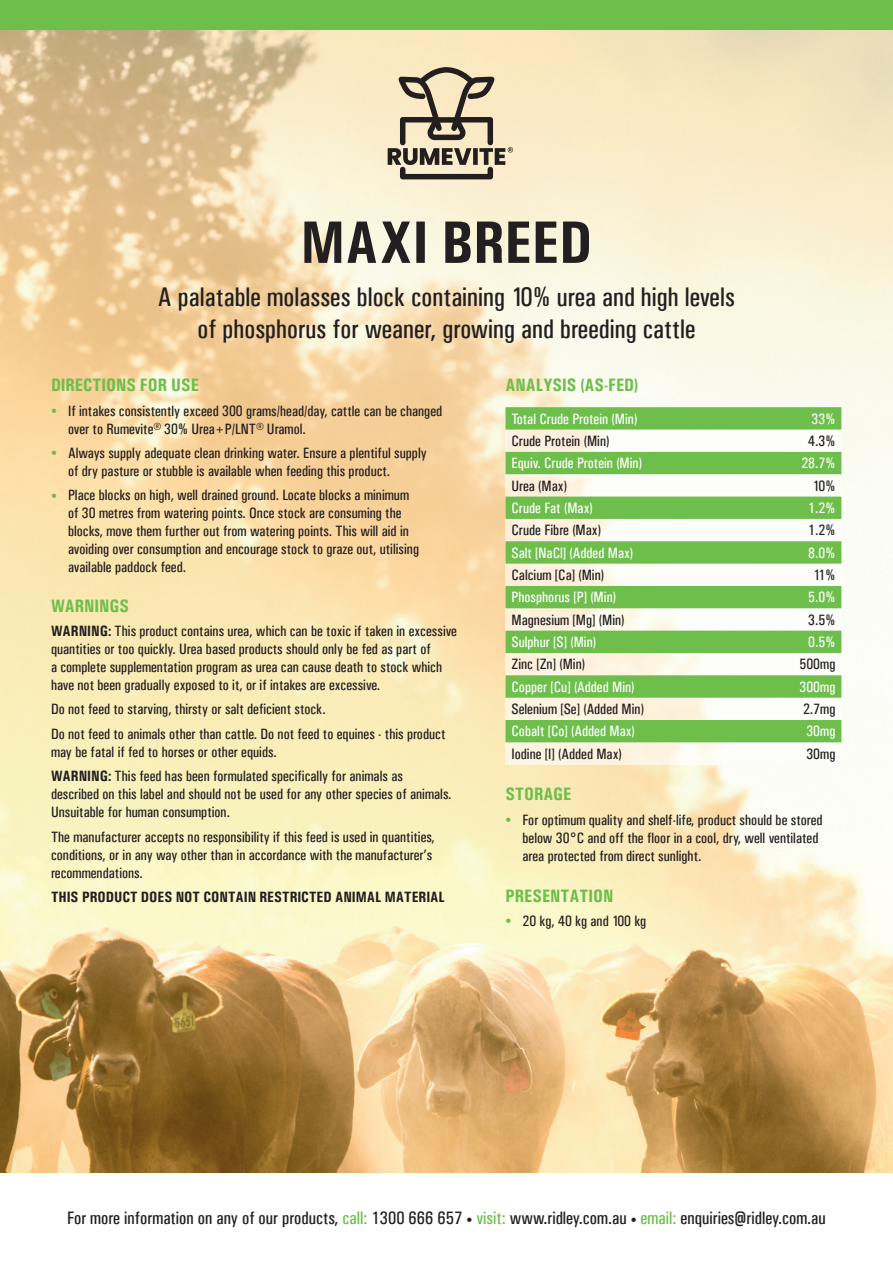
<style>
.page{position:relative;width:893px;height:1263px;background:#fff}
.page>*{position:absolute;margin:0;border:0;box-sizing:border-box;transform-origin:0 0}
.t1{font:700 60px "Univers Condensed";color:#231f20}
.t2{font:27px/32.4px "Univers Condensed";color:#231f20;text-align:center}
.t3{font:18px "Univers Condensed";color:#231f20}
.t4{font:700 18px "Univers Condensed";color:#6dbe4b}
.t5{font:15px/18px "Univers Condensed";color:#231f20}
.t6{font:15px "Univers Condensed";color:#fff}
.t7{font:700 15px "Univers Condensed";color:#231f20}
.s1{font-size:12px;color:#6dbe4b}
.s2{font-weight:700}
.s3{color:#6dbe4b}
.s4{font-size:12px}
</style>
<div class="page">
<img style="left:0;top:30px;width:893px;height:1143px">
<div style="left:0;top:0;width:893px;height:30px;background:#6dbe4b"></div>
<div style="left:505px;top:407px;width:336px;height:358px;background:linear-gradient(to right,#fdf2d8,#fdffff)"></div>
<svg style="left:505px;top:407px;width:336px;height:335px"></svg>
<svg style="left:388px;top:67px;width:125px;height:112px;background:#b9ad94"></svg>
<p class="t1" style="left:301px;top:206px;width:293px">MAXI BREED</p>
<p class="t2" style="left:158px;top:280px;width:579px">A palatable molasses block containing 10% urea and high levels of phosphorus for weaner, growing and breeding cattle</p>
<p class="t4" style="left:51px;top:374px;width:149px">DIRECTIONS FOR USE</p>
<p class="t5" style="left:68px;top:401px;width:376px;text-indent:-17px"><span class="s1">•</span> If intakes consistently exceed 300 grams/head/day, cattle can be changed over to Rumevite® 30% Urea+P/LNT® Uramol.</p>
<p class="t5" style="left:68px;top:444px;width:360px;text-indent:-17px"><span class="s1">•</span> Always supply adequate clean drinking water. Ensure a plentiful supply of dry pasture or stubble is available when feeding this product.</p>
<p class="t5" style="left:68px;top:486px;width:353px;text-indent:-17px"><span class="s1">•</span> Place blocks on high, well drained ground. Locate blocks a minimum of 30 metres from watering points. Once stock are consuming the blocks, move them further out from watering points. This will aid in avoiding over consumption and encourage stock to graze out, utilising available paddock feed.</p>
<p class="t4" style="left:51px;top:595px;width:79px">WARNINGS</p>
<p class="t5" style="left:51px;top:622px;width:408px"><span class="s2">WARNING:</span> This product contains urea, which can be toxic if taken in excessive quantities or too quickly. Urea based products should only be fed as part of<br>a complete supplementation program as urea can cause death to stock which have not been gradually exposed to it, or if intakes are excessive.</p>
<p class="t5" style="left:51px;top:700px;width:276px">Do not feed to starving, thirsty or salt deficient stock.</p>
<p class="t5" style="left:51px;top:725px;width:396px">Do not feed to animals other than cattle. Do not feed to equines - this product may be fatal if fed to horses or other equids.</p>
<p class="t5" style="left:51px;top:767px;width:402px"><span class="s2">WARNING:</span> This feed has been formulated specifically for animals as described on this label and should not be used for any other species of animals.<br>Unsuitable for human consumption.</p>
<p class="t5" style="left:51px;top:827px;width:385px">The manufacturer accepts no responsibility if this feed is used in quantities, conditions, or in any way other than in accordance with the manufacturer’s recommendations.</p>
<p class="t7" style="left:51px;top:888px;width:395px">THIS PRODUCT DOES NOT CONTAIN RESTRICTED ANIMAL MATERIAL</p>
<p class="t4" style="left:505px;top:885px;width:109px">PRESENTATION</p>
<p class="t5" style="left:505px;top:912px;width:142px"><span class="s1">•</span> 20 kg, 40 kg and 100 kg</p>
<p class="t4" style="left:505px;top:374px;width:134px">ANALYSIS (AS-FED)</p>
<p class="t6" style="left:511px;top:410px;width:127px">Total Crude Protein (Min)</p>
<p class="t6" style="left:812px;top:410px;width:25px">33%</p>
<p class="t5" style="left:511px;top:432px;width:99px">Crude Protein (Min)</p>
<p class="t5" style="left:808px;top:432px;width:29px">4.3%</p>
<p class="t6" style="left:511px;top:454px;width:132px">Equiv. Crude Protein (Min)</p>
<p class="t6" style="left:801px;top:454px;width:36px">28.7%</p>
<p class="t5" style="left:511px;top:476px;width:57px">Urea (Max)</p>
<p class="t5" style="left:813px;top:476px;width:24px">10%</p>
<p class="t6" style="left:511px;top:499px;width:83px">Crude Fat (Max)</p>
<p class="t6" style="left:808px;top:499px;width:29px">1.2%</p>
<p class="t5" style="left:511px;top:521px;width:91px">Crude Fibre (Max)</p>
<p class="t5" style="left:808px;top:521px;width:29px">1.2%</p>
<p class="t6" style="left:511px;top:544px;width:123px">Salt [NaCl] (Added Max)</p>
<p class="t6" style="left:808px;top:544px;width:29px">8.0%</p>
<p class="t5" style="left:511px;top:566px;width:94px">Calcium [Ca] (Min)</p>
<p class="t5" style="left:813px;top:566px;width:23px">11%</p>
<p class="t6" style="left:511px;top:588px;width:106px">Phosphorus [P] (Min)</p>
<p class="t6" style="left:808px;top:588px;width:29px">5.0%</p>
<p class="t5" style="left:511px;top:610px;width:115px">Magnesium [Mg] (Min)</p>
<p class="t5" style="left:808px;top:610px;width:29px">3.5%</p>
<p class="t6" style="left:511px;top:633px;width:86px">Sulphur [S] (Min)</p>
<p class="t6" style="left:808px;top:633px;width:29px">0.5%</p>
<p class="t5" style="left:511px;top:655px;width:75px">Zinc [Zn] (Min)</p>
<p class="t5" style="left:799px;top:655px;width:37px">500mg</p>
<p class="t6" style="left:511px;top:678px;width:125px">Copper [Cu] (Added Min)</p>
<p class="t6" style="left:799px;top:678px;width:37px">300mg</p>
<p class="t5" style="left:511px;top:700px;width:134px">Selenium [Se] (Added Min)</p>
<p class="t5" style="left:803px;top:700px;width:34px">2.7mg</p>
<p class="t6" style="left:511px;top:722px;width:125px">Cobalt [Co] (Added Max)</p>
<p class="t6" style="left:806px;top:722px;width:31px">30mg</p>
<p class="t5" style="left:511px;top:745px;width:112px">Iodine [I] (Added Max)</p>
<p class="t5" style="left:806px;top:745px;width:31px">30mg</p>
<p class="t4" style="left:505px;top:783px;width:68px">STORAGE</p>
<p class="t5" style="left:522px;top:810px;width:302px;text-indent:-17px"><span class="s1">•</span> For optimum quality and shelf-life, product should be stored below 30°C and off the floor in a cool, dry, well ventilated area protected from direct sunlight.</p>
<p class="t3" style="left:67px;top:1207px;width:760px">For more information on any of our products, <span class="s3">call:</span> 1300 666 657 <span class="s4">•</span> <span class="s3">visit:</span> www.ridley.com.au <span class="s4">•</span> <span class="s3">email:</span> enquiries@ridley.com.au</p>
</div>
